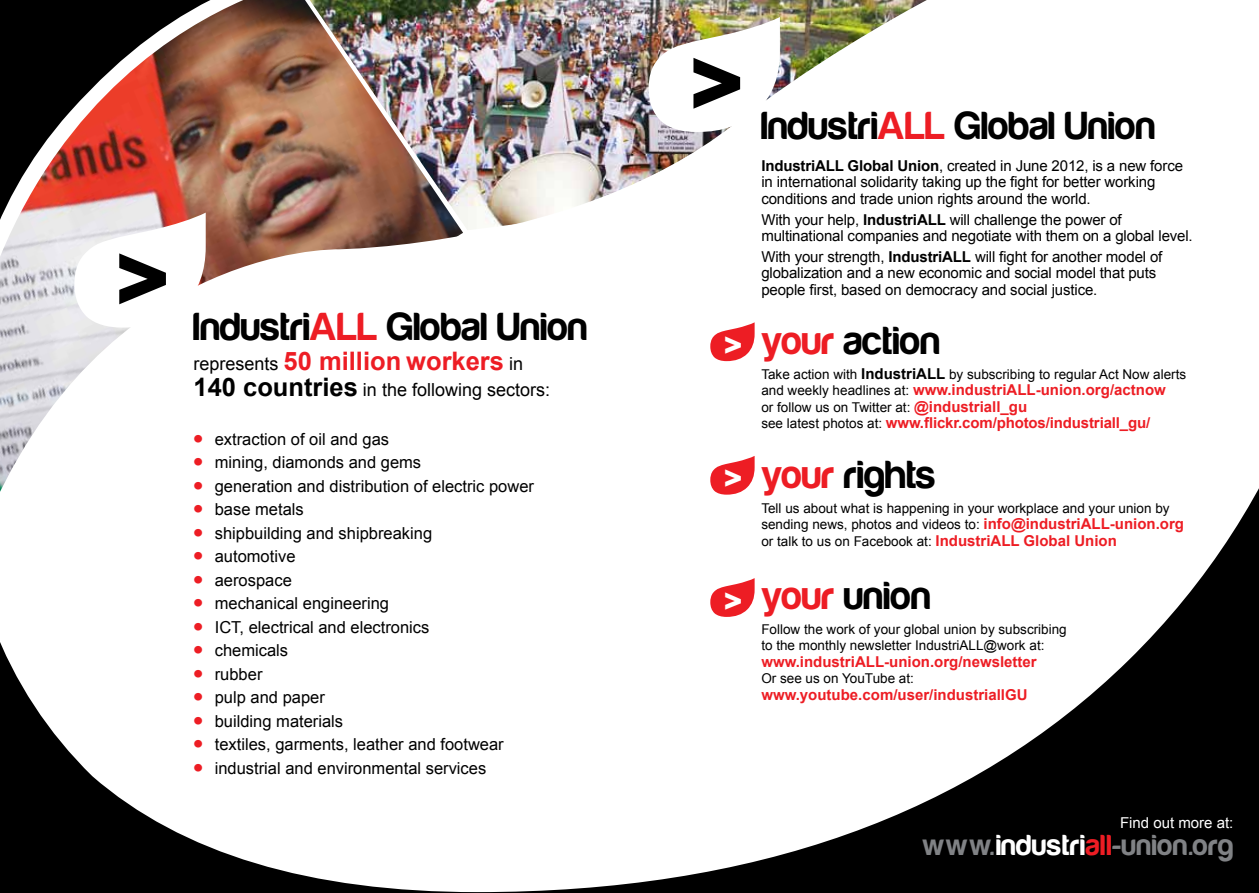
<style>
.page{position:relative;width:1259px;height:893px;background:#fff}
.page>*{position:absolute;margin:0;border:0;box-sizing:border-box;transform-origin:0 0}
.t1{font:900 84px "Arial";color:#000}
.t2{font:40.5px "Harabara";letter-spacing:.01em;color:#000}
.t3{font:30px "Harabara";letter-spacing:.025em;color:#808285}
.t4{font:900 28.35px "Arial";color:#fff}
.t5{font:700 25.5px "Arial";color:#ed1d24}
.t6{font:18px "Arial";color:#000}
.t7{font:16.5px "Arial";color:#000}
.t8{font:15px/16.5px "Arial";letter-spacing:-.01em;color:#000}
.t9{font:700 15px "Arial";color:#ed1d24}
.t10{font:15px "Arial";color:#fff}
.t11{font:13.5px/16.5px "Arial";color:#000}
.s1{color:#ed1d24}
.s2{font-weight:400;font-size:18px;color:#000}
.s3{font-weight:700;font-size:25.5px}
.s4{font-weight:700;font-size:27px;color:#ed1d24}
.s5{font-weight:700}
.s6{font-weight:700;font-size:15px}
.s7{font-weight:400;font-size:13.5px;color:#000}
.s8{font-weight:700;font-size:15px;color:#ed1d24}
.s9{color:#fff}
</style>
<div class="page">
<svg style="left:0;top:488px;width:1259px;height:404px"></svg>
<img style="left:0;top:0;width:1180px;height:646px">
<svg style="left:74px;top:213px;width:132px;height:115px"></svg>
<img style="left:648px;top:17px;width:132px;height:115px">
<svg style="left:710px;top:578px;width:44px;height:39px"></svg>
<svg style="left:710px;top:456px;width:44px;height:39px"></svg>
<svg style="left:710px;top:322px;width:44px;height:39px"></svg>
<h1 class="t1" style="left:115px;top:218px;width:57px">&gt;</h1>
<h2 class="t2" style="left:193px;top:306px;width:395px">Industri<span class="s1">ALL</span> Global Union</h2>
<h3 class="t5" style="left:193px;top:344px;width:331px"><span class="s2">represents</span> 50 million workers <span class="s2">in</span></h3>
<p class="t6" style="left:193px;top:377px;width:358px"><span class="s3">140 countries</span> in the following sectors:</p>
<p class="t7" style="left:193px;top:428px;width:197px"><span class="s4">•</span> extraction of oil and gas</p>
<p class="t7" style="left:193px;top:451px;width:229px"><span class="s4">•</span> mining, diamonds and gems</p>
<p class="t7" style="left:193px;top:475px;width:342px"><span class="s4">•</span> generation and distribution of electric power</p>
<p class="t7" style="left:193px;top:498px;width:112px"><span class="s4">•</span> base metals</p>
<p class="t7" style="left:193px;top:522px;width:240px"><span class="s4">•</span> shipbuilding and shipbreaking</p>
<p class="t7" style="left:193px;top:545px;width:103px"><span class="s4">•</span> automotive</p>
<p class="t7" style="left:193px;top:569px;width:100px"><span class="s4">•</span> aerospace</p>
<p class="t7" style="left:193px;top:592px;width:197px"><span class="s4">•</span> mechanical engineering</p>
<p class="t7" style="left:193px;top:616px;width:237px"><span class="s4">•</span> ICT, electrical and electronics</p>
<p class="t7" style="left:193px;top:639px;width:96px"><span class="s4">•</span> chemicals</p>
<p class="t7" style="left:193px;top:663px;width:70px"><span class="s4">•</span> rubber</p>
<p class="t7" style="left:193px;top:686px;width:133px"><span class="s4">•</span> pulp and paper</p>
<p class="t7" style="left:193px;top:710px;width:151px"><span class="s4">•</span> building materials</p>
<p class="t7" style="left:193px;top:733px;width:312px"><span class="s4">•</span> textiles, garments, leather and footwear</p>
<p class="t7" style="left:193px;top:757px;width:294px"><span class="s4">•</span> industrial and environmental services</p>
<h1 class="t1" style="left:689px;top:22px;width:57px">&gt;</h1>
<h3 class="t4" style="left:724px;top:324px;width:20px">&gt;</h3>
<h3 class="t4" style="left:724px;top:458px;width:20px">&gt;</h3>
<h3 class="t4" style="left:724px;top:580px;width:20px">&gt;</h3>
<h2 class="t2" style="left:761px;top:104px;width:395px">Industri<span class="s1">ALL</span> Global Union</h2>
<p class="t8" style="left:761px;top:158px;width:423px"><span class="s5">IndustriALL Global Union</span>, created in June 2012, is a new force in international solidarity taking up the fight for better working conditions and trade union rights around the world.</p>
<p class="t8" style="left:761px;top:211px;width:433px">With your help, <span class="s5">IndustriALL</span> will challenge the power of multinational companies and negotiate with them on a global level.</p>
<p class="t8" style="left:761px;top:249px;width:402px">With your strength, <span class="s5">IndustriALL</span> will fight for another model of globalization and a new economic and social model that puts people first, based on democracy and social justice.</p>
<h2 class="t2" style="left:761px;top:319px;width:180px"><span class="s1">your</span> action</h2>
<p class="t11" style="left:761px;top:366px;width:426px">Take action with <span class="s6">IndustriALL</span> by subscribing to regular Act Now alerts</p>
<p class="t9" style="left:761px;top:380px;width:406px"><span class="s7">and weekly headlines at:</span> www.industriALL-union.org/actnow</p>
<p class="t11" style="left:761px;top:399px;width:267px">or follow us on Twitter at: <span class="s8">@industriall_gu</span></p>
<p class="t9" style="left:761px;top:413px;width:390px"><span class="s7">see latest photos at:</span> www.flickr.com/photos/industriall_gu/</p>
<h2 class="t2" style="left:761px;top:453px;width:176px"><span class="s1">your</span> rights</h2>
<p class="t11" style="left:761px;top:500px;width:410px">Tell us about what is happening in your workplace and your union by sending news, photos and videos to: <span class="s8">info@industriall</span></p>
<p class="t9" style="left:1110px;top:514px;width:76px">-union.org</p>
<p class="t11" style="left:761px;top:533px;width:357px">or talk to us on Facebook at: <span class="s8">IndustriALL Global Union</span></p>
<h2 class="t2" style="left:761px;top:574px;width:171px"><span class="s1">your</span> union</h2>
<p class="t11" style="left:761px;top:621px;width:307px">Follow the work of your global union by subscribing to the monthly newsletter IndustriALL@work at:</p>
<p class="t9" style="left:761px;top:652px;width:105px">www.industriall</p>
<p class="t9" style="left:884px;top:652px;width:154px">-union.org/newsletter</p>
<p class="t11" style="left:761px;top:670px;width:154px">Or see us on YouTube at:</p>
<p class="t9" style="left:761px;top:685px;width:268px">www.youtube.com/user/industriallGU</p>
<p class="t10" style="left:1120px;top:813px;width:115px">Find out more at:</p>
<h3 class="t3" style="left:922px;top:829px;width:312px">www.<span class="s9">industri</span><span class="s1">all</span>-union.org</h3>
</div>
